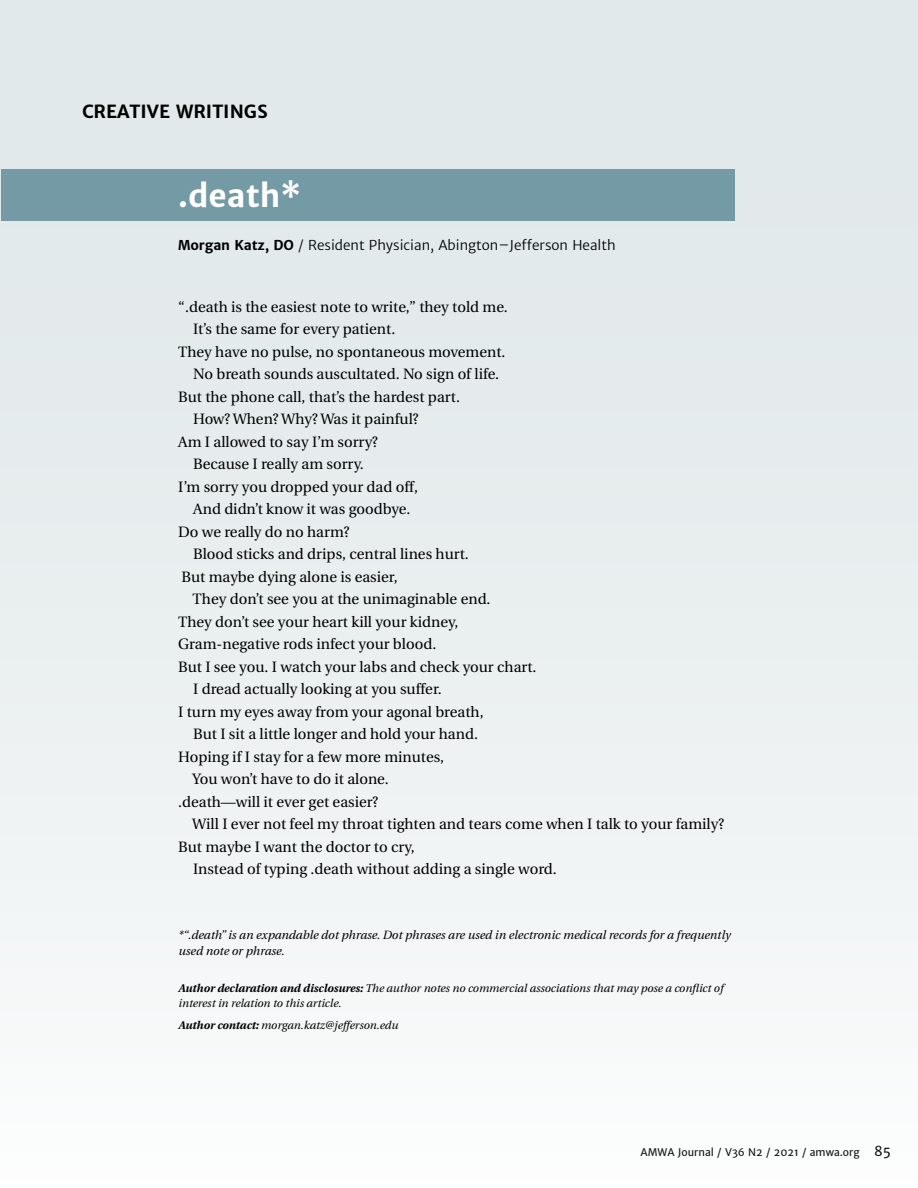
<style>
.page{position:relative;width:918px;height:1188px;background:#fff}
.page>*{position:absolute;margin:0;border:0;box-sizing:border-box;transform-origin:0 0}
.t1{font:700 31.5px "Merriweather Sans";color:#fff}
.t2{font:700 18px "Merriweather Sans";color:#000}
.t3{font:15px "Utopia";color:#000}
.t4{font:13.5px "Merriweather Sans";color:#000}
.t5{font:italic 12px/16.5px "Utopia";color:#000}
.t6{font:italic 11.25px/15px "Utopia";color:#000}
.t7{font:10.5px "Merriweather Sans";color:#000}
.s1{font-weight:700}
.s2{font-size:13.5px}
</style>
<div class="page">
<div style="left:0;top:0;width:918px;height:1188px;background:linear-gradient(to bottom,#dde5e6,#f9fbfb)"></div>
<div style="left:1px;top:170px;width:733px;height:51px;background:#749aa5"></div>
<p class="t2" style="left:82px;top:101px;width:187px">CREATIVE WRITINGS</p>
<h1 class="t1" style="left:178px;top:176px;width:125px">.death*</h1>
<p class="t4" style="left:178px;top:236px;width:439px"><span class="s1">Morgan Katz, DO</span> / Resident Physician, Abington–Jefferson Health</p>
<p class="t3" style="left:178px;top:298px;width:331px">“.death is the easiest note to write,” they told me.</p>
<p class="t3" style="left:193px;top:321px;width:204px">It’s the same for every patient.</p>
<p class="t3" style="left:178px;top:343px;width:329px">They have no pulse, no spontaneous movement.</p>
<p class="t3" style="left:193px;top:366px;width:308px">No breath sounds auscultated. No sign of life.</p>
<p class="t3" style="left:178px;top:388px;width:283px">But the phone call, that’s the hardest part.</p>
<p class="t3" style="left:193px;top:411px;width:227px">How? When? Why? Was it painful?</p>
<p class="t3" style="left:178px;top:433px;width:201px">Am I allowed to say I’m sorry?</p>
<p class="t3" style="left:193px;top:456px;width:172px">Because I really am sorry.</p>
<p class="t3" style="left:178px;top:478px;width:241px">I’m sorry you dropped your dad off,</p>
<p class="t3" style="left:193px;top:501px;width:219px">And didn’t know it was goodbye.</p>
<p class="t3" style="left:178px;top:523px;width:173px">Do we really do no harm?</p>
<p class="t3" style="left:193px;top:546px;width:277px">Blood sticks and drips, central lines hurt.</p>
<p class="t3" style="left:182px;top:568px;width:218px">But maybe dying alone is easier,</p>
<p class="t3" style="left:193px;top:591px;width:299px">They don’t see you at the unimaginable end.</p>
<p class="t3" style="left:178px;top:613px;width:282px">They don’t see your heart kill your kidney,</p>
<p class="t3" style="left:178px;top:636px;width:260px">Gram-negative rods infect your blood.</p>
<p class="t3" style="left:178px;top:658px;width:360px">But I see you. I watch your labs and check your chart.</p>
<p class="t3" style="left:193px;top:681px;width:250px">I dread actually looking at you suffer.</p>
<p class="t3" style="left:178px;top:703px;width:307px">I turn my eyes away from your agonal breath,</p>
<p class="t3" style="left:193px;top:726px;width:286px">But I sit a little longer and hold your hand.</p>
<p class="t3" style="left:178px;top:748px;width:267px">Hoping if I stay for a few more minutes,</p>
<p class="t3" style="left:192px;top:771px;width:198px">You won’t have to do it alone.</p>
<p class="t3" style="left:178px;top:793px;width:202px">.death—will it ever get easier?</p>
<p class="t3" style="left:192px;top:816px;width:533px">Will I ever not feel my throat tighten and tears come when I talk to your family?</p>
<p class="t3" style="left:178px;top:838px;width:238px">But maybe I want the doctor to cry,</p>
<p class="t3" style="left:193px;top:861px;width:365px">Instead of typing .death without adding a single word.</p>
<p class="t5" style="left:178px;top:926px;width:554px">*“.death” is an expandable dot phrase. Dot phrases are used in electronic medical records for a frequently used note or phrase.</p>
<p class="t6" style="left:178px;top:981px;width:547px"><span class="s1">Author declaration and disclosures:</span> The author notes no commercial associations that may pose a conflict of interest in relation to this article.</p>
<p class="t6" style="left:178px;top:1017px;width:221px"><span class="s1">Author contact:</span> morgan.katz@jefferson.edu</p>
<p class="t7" style="left:641px;top:1146px;width:252px">AMWA Journal / V36 N2 / 2021 / amwa.org <span class="s2">85</span></p>
</div>
